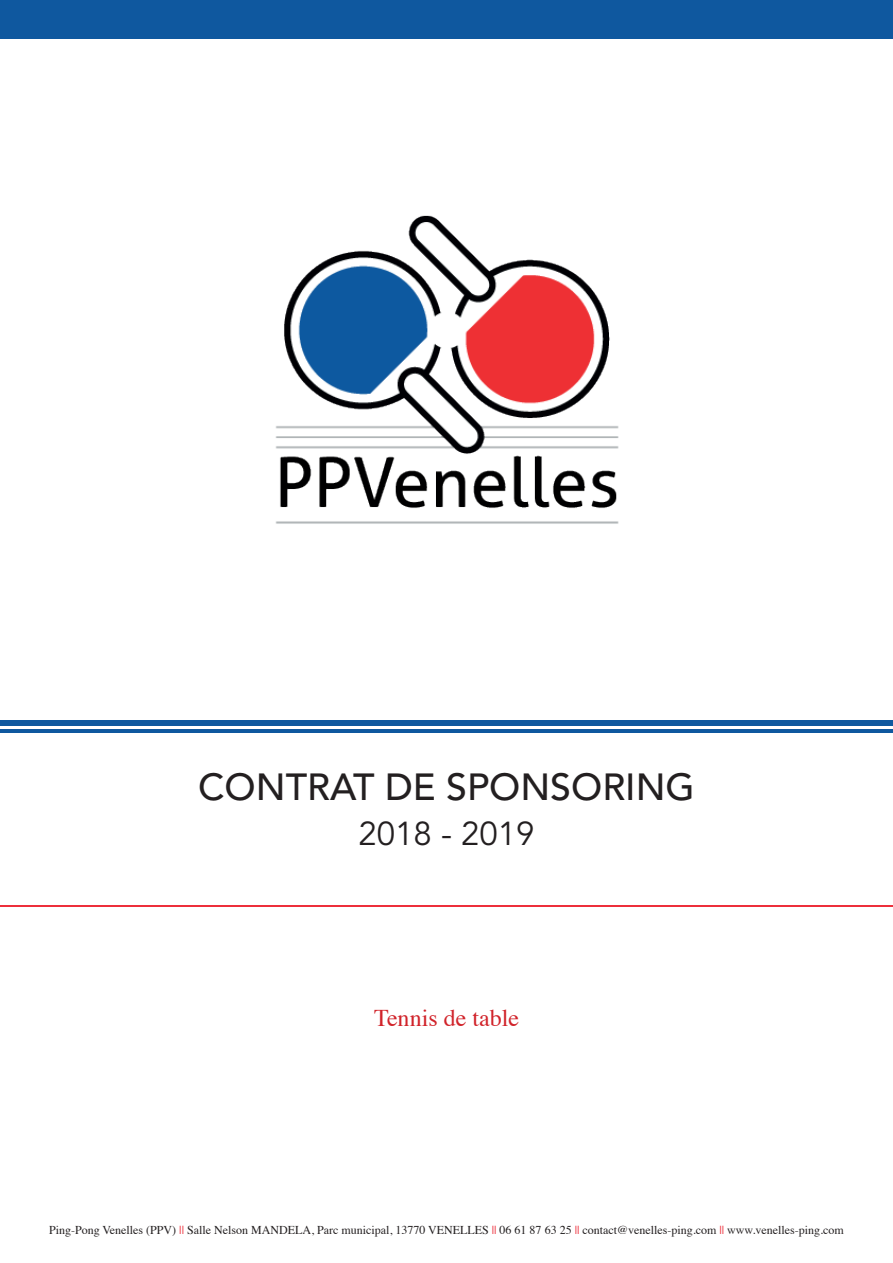
<style>
.page{position:relative;width:893px;height:1263px;background:#fff}
.page>*{position:absolute;margin:0;border:0;box-sizing:border-box;transform-origin:0 0}
.t1{font:500 37.5px "Avenir LT Std";color:#231f20}
.t2{font:33px "Avenir LT Std";color:#231f20}
.t3{font:24px "Times";color:#d1232a}
.t4{font:12px "Times";color:#231f20}
.s1{color:#ed2f3b}
</style>
<div class="page">
<div style="left:0;top:0;width:893px;height:38px;background:#0f589f"></div>
<img style="left:275px;top:215px;width:344px;height:309px">
<div style="left:0;top:720px;width:893px;height:6px;background:#0f589f"></div>
<hr style="left:0;top:729px;width:893px;height:3px;background:#0f589f">
<hr style="left:0;top:905px;width:893px;height:2px;background:#ed2f3b">
<h1 class="t1" style="left:198px;top:765px;width:498px">CONTRAT DE SPONSORING</h1>
<h2 class="t2" style="left:358px;top:814px;width:178px">2018 - 2019</h2>
<h3 class="t3" style="left:374px;top:995px;width:146px">Tennis de table</h3>
<p class="t4" style="left:49px;top:1218px;width:796px">Ping-Pong Venelles (PPV) <span class="s1">||</span> Salle Nelson MANDELA, Parc municipal, 13770 VENELLES <span class="s1">||</span> 06 61 87 63 25 <span class="s1">||</span> contact@venelles-ping.com <span class="s1">||</span> www.venelles-ping.com</p>
</div>
